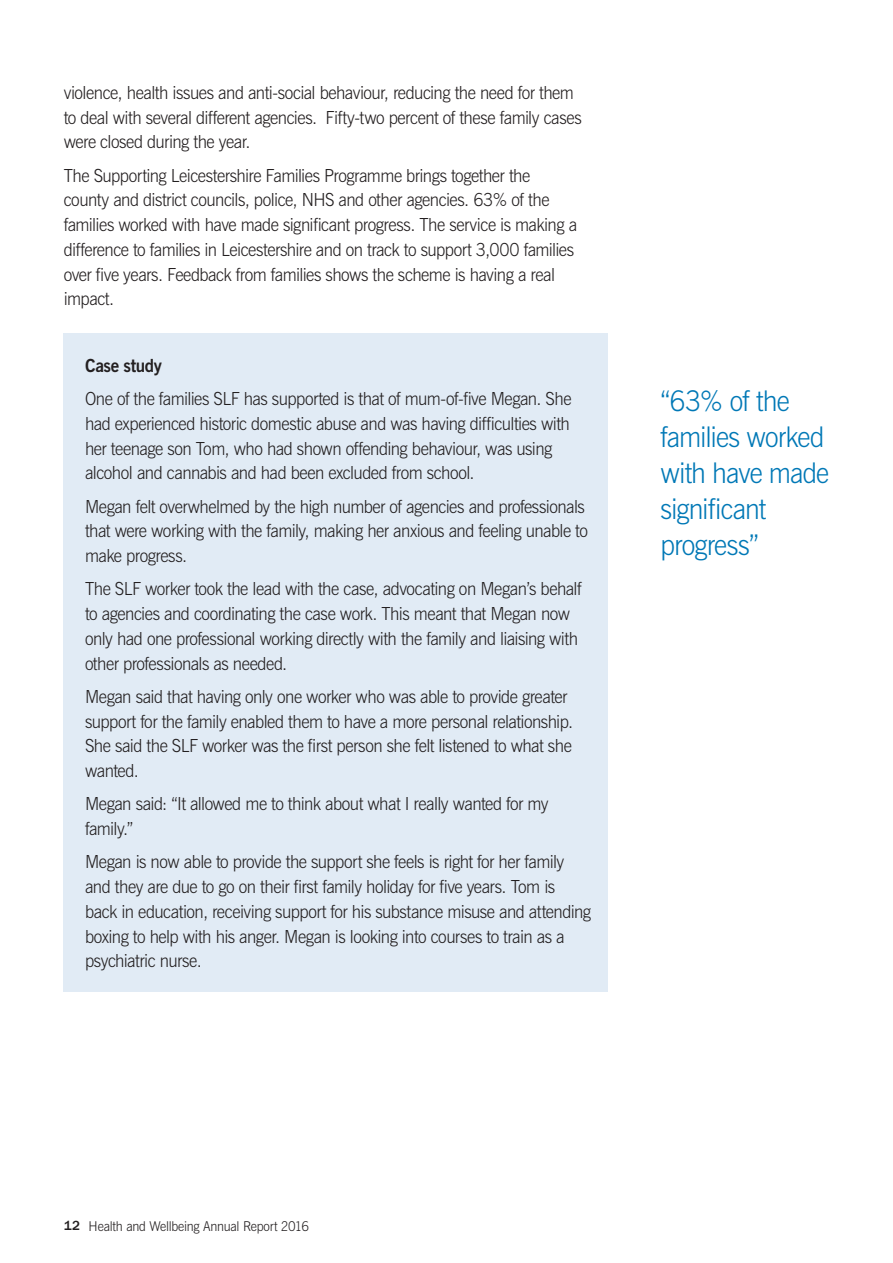
<style>
.page{position:relative;width:893px;height:1263px;background:#fff}
.page>*{position:absolute;margin:0;border:0;box-sizing:border-box;transform-origin:0 0}
.PH_-_quote{font:300 28.5px/36px "News Gothic BT";letter-spacing:-.03em;color:#0078b6;scale:.95 1}
.Body{font:300 18px/24.8px "News Gothic BT";letter-spacing:-.03em;color:#231f20;scale:.95 1}
.Body-2{font:700 18px "News Gothic BT";letter-spacing:-.02em;color:#231f20;scale:.95 1}
.t1{font:300 13.5px "News Gothic BT";letter-spacing:-.02em;color:#231f20;scale:.95 1}
.s1{font-family:"Franklin Gothic";font-weight:500}
</style>
<div class="page">
<div style="left:64px;top:334px;width:544px;height:658px;background:#e1ebf5"></div>
<p class="Body" style="left:64px;top:80px;width:547px">violence, health issues and anti-social behaviour, reducing the need for them to deal with several different agencies. Fifty-two percent of these family cases were closed during the year.</p>
<p class="Body" style="left:64px;top:163px;width:542px">The Supporting Leicestershire Families Programme brings together the county and district councils, police, NHS and other agencies. 63% of the families worked with have made significant progress. The service is making a difference to families in Leicestershire and on track to support 3,000 families over five years. Feedback from families shows the scheme is having a real impact.</p>
<p class="Body-2" style="left:85px;top:354px;width:82px">Case study</p>
<p class="Body" style="left:85px;top:386px;width:514px">One of the families SLF has supported is that of mum-of-five Megan. She had experienced historic domestic abuse and was having difficulties with her teenage son Tom, who had shown offending behaviour, was using alcohol and cannabis and had been excluded from school.</p>
<p class="Body" style="left:85px;top:494px;width:531px">Megan felt overwhelmed by the high number of agencies and professionals that were working with the family, making her anxious and feeling unable to make progress.</p>
<p class="Body" style="left:85px;top:576px;width:524px">The SLF worker took the lead with the case, advocating on Megan’s behalf to agencies and coordinating the case work. This meant that Megan now only had one professional working directly with the family and liaising with other professionals as needed.</p>
<p class="Body" style="left:85px;top:684px;width:515px">Megan said that having only one worker who was able to provide greater support for the family enabled them to have a more personal relationship.<br>She said the SLF worker was the first person she felt listened to what she wanted.</p>
<p class="Body" style="left:85px;top:791px;width:490px">Megan said: “It allowed me to think about what I really wanted for my family.”</p>
<p class="Body" style="left:85px;top:849px;width:534px">Megan is now able to provide the support she feels is right for her family and they are due to go on their first family holiday for five years. Tom is back in education, receiving support for his substance misuse and attending boxing to help with his anger. Megan is looking into courses to train as a psychiatric nurse.</p>
<p class="PH_-_quote" style="left:660px;top:382px;width:179px">“63% of the families worked with have made significant progress”</p>
<p class="t1" style="left:64px;top:1218px;width:260px"><span class="s1">12</span> Health and Wellbeing Annual Report 2016</p>
</div>
